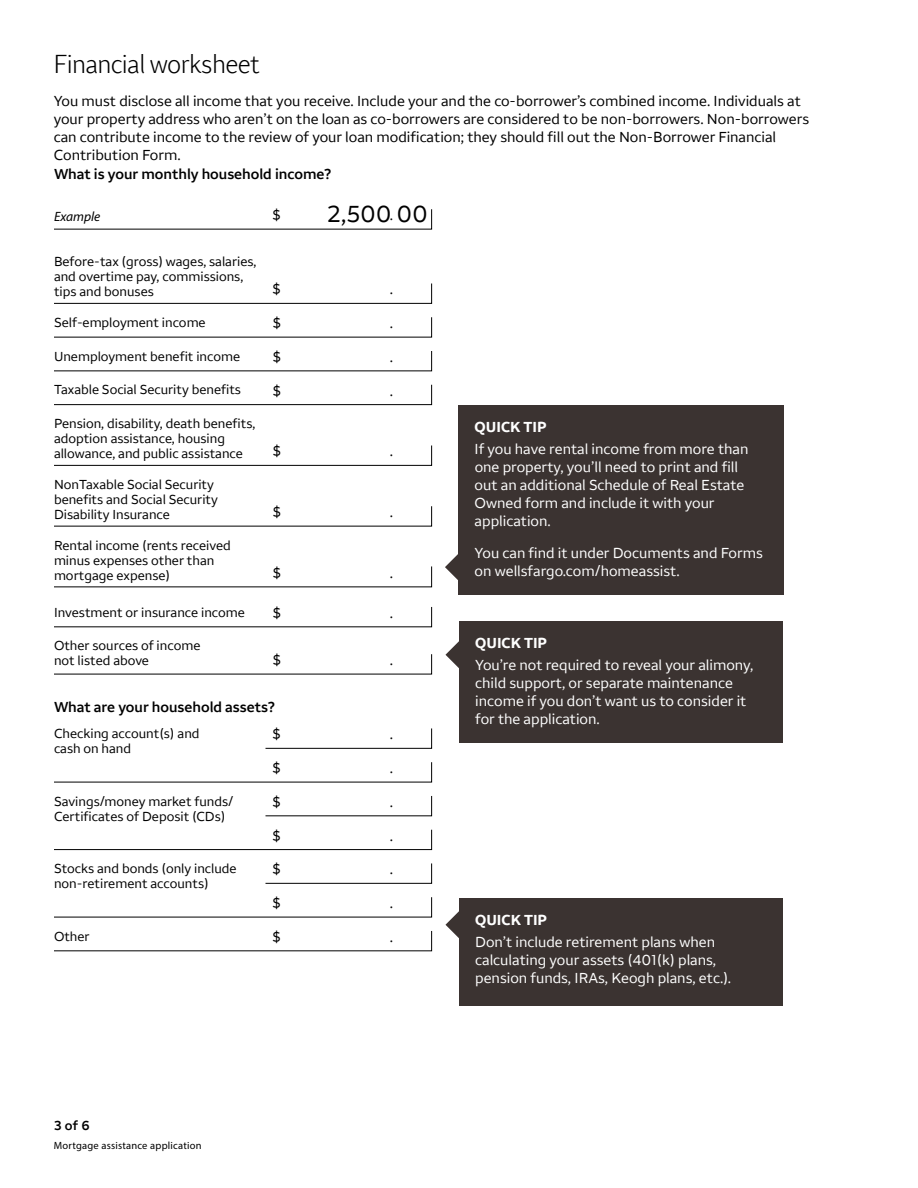
<style>
.page{position:relative;width:918px;height:1188px;background:#fff}
.page>*{position:absolute;margin:0;border:0;box-sizing:border-box;transform-origin:0 0}
.t1{font:27px "Wells Fargo Sans Display";color:#000}
.t2{font:24px "Wells Fargo Sans";color:#000}
.t3{font:15px/18px "Wells Fargo Sans";color:#fff}
.t4{font:15px/18px "Wells Fargo Sans";color:#000}
.t5{font:600 15px "Wells Fargo Sans";color:#000}
.t6{font:700 15px "Wells Fargo Sans";color:#fff}
.t7{font:13.5px/15px "Wells Fargo Sans";color:#000}
.t8{font:italic 13.5px "Myriad Pro";color:#000}
.t9{font:600 13.5px "Wells Fargo Sans";color:#000}
.t10{font:10.5px "Myriad Pro";letter-spacing:.02em;color:#000}
</style>
<div class="page">
<div style="left:459px;top:621px;width:324px;height:121px;background:#3b3331"></div>
<div style="left:458px;top:405px;width:326px;height:189px;background:#3b3331"></div>
<div style="left:459px;top:898px;width:324px;height:108px;background:#3b3331"></div>
<svg style="left:54px;top:209px;width:378px;height:21px"></svg>
<svg style="left:54px;top:283px;width:378px;height:21px"></svg>
<svg style="left:54px;top:317px;width:378px;height:21px"></svg>
<svg style="left:54px;top:351px;width:378px;height:21px"></svg>
<svg style="left:54px;top:384px;width:378px;height:21px"></svg>
<svg style="left:54px;top:445px;width:378px;height:21px"></svg>
<svg style="left:54px;top:506px;width:378px;height:21px"></svg>
<svg style="left:54px;top:566px;width:378px;height:22px"></svg>
<svg style="left:445px;top:554px;width:13px;height:26px"></svg>
<svg style="left:54px;top:607px;width:378px;height:21px"></svg>
<svg style="left:446px;top:641px;width:13px;height:27px"></svg>
<svg style="left:54px;top:654px;width:378px;height:21px"></svg>
<svg style="left:265px;top:728px;width:167px;height:21px"></svg>
<svg style="left:54px;top:762px;width:378px;height:21px"></svg>
<svg style="left:265px;top:796px;width:167px;height:21px"></svg>
<svg style="left:54px;top:829px;width:378px;height:21px"></svg>
<svg style="left:265px;top:863px;width:167px;height:21px"></svg>
<svg style="left:54px;top:897px;width:378px;height:21px"></svg>
<svg style="left:54px;top:931px;width:378px;height:21px"></svg>
<svg style="left:446px;top:911px;width:13px;height:27px"></svg>
<h2 class="t1" style="left:54px;top:48px;width:207px">Financial worksheet</h2>
<p class="t4" style="left:54px;top:92px;width:757px">You must disclose all income that you receive. Include your and the co-borrower’s combined income. Individuals at your property address who aren’t on the loan as co-borrowers are considered to be non-borrowers. Non-borrowers can contribute income to the review of your loan modification; they should fill out the Non-Borrower Financial Contribution Form.</p>
<h3 class="t5" style="left:54px;top:165px;width:279px">What is your monthly household income?</h3>
<p class="t8" style="left:54px;top:208px;width:48px">Example</p>
<p class="t4" style="left:272px;top:206px;width:10px">$</p>
<p class="t2" style="left:327px;top:200px;width:102px">2,500 00</p>
<p class="t4" style="left:390px;top:206px;width:5px">.</p>
<p class="t7" style="left:54px;top:254px;width:204px">Before-tax (gross) wages, salaries, and overtime pay, commissions, tips and bonuses</p>
<p class="t4" style="left:272px;top:280px;width:10px">$</p>
<p class="t4" style="left:390px;top:280px;width:5px">.</p>
<p class="t7" style="left:54px;top:315px;width:153px">Self-employment income</p>
<p class="t4" style="left:272px;top:314px;width:10px">$</p>
<p class="t4" style="left:390px;top:314px;width:5px">.</p>
<p class="t7" style="left:54px;top:349px;width:188px">Unemployment benefit income</p>
<p class="t4" style="left:272px;top:348px;width:10px">$</p>
<p class="t4" style="left:390px;top:348px;width:5px">.</p>
<p class="t7" style="left:54px;top:382px;width:189px">Taxable Social Security benefits</p>
<p class="t4" style="left:272px;top:382px;width:10px">$</p>
<p class="t4" style="left:390px;top:382px;width:5px">.</p>
<p class="t7" style="left:54px;top:416px;width:203px">Pension, disability, death benefits,</p>
<p class="t7" style="left:54px;top:431px;width:173px">adoption assistance, housing</p>
<p class="t7" style="left:54px;top:446px;width:190px">allowance, and public assistance</p>
<p class="t4" style="left:272px;top:442px;width:10px">$</p>
<p class="t4" style="left:390px;top:442px;width:5px">.</p>
<p class="t7" style="left:54px;top:477px;width:165px">NonTaxable Social Security benefits and Social Security</p>
<p class="t7" style="left:54px;top:507px;width:117px">Disability Insurance</p>
<p class="t4" style="left:272px;top:503px;width:10px">$</p>
<p class="t4" style="left:390px;top:503px;width:5px">.</p>
<p class="t7" style="left:54px;top:538px;width:178px">Rental income (rents received minus expenses other than</p>
<p class="t7" style="left:54px;top:568px;width:118px">mortgage expense)</p>
<p class="t4" style="left:272px;top:564px;width:10px">$</p>
<p class="t4" style="left:390px;top:564px;width:5px">.</p>
<p class="t7" style="left:54px;top:605px;width:192px">Investment or insurance income</p>
<p class="t4" style="left:272px;top:604px;width:10px">$</p>
<p class="t4" style="left:390px;top:604px;width:5px">.</p>
<p class="t7" style="left:54px;top:638px;width:148px">Other sources of income</p>
<p class="t7" style="left:54px;top:653px;width:97px">not listed above</p>
<p class="t4" style="left:272px;top:651px;width:10px">$</p>
<p class="t4" style="left:390px;top:651px;width:5px">.</p>
<h3 class="t5" style="left:54px;top:698px;width:222px">What are your household assets?</h3>
<p class="t7" style="left:54px;top:726px;width:147px">Checking account(s) and</p>
<p class="t7" style="left:54px;top:741px;width:79px">cash on hand</p>
<p class="t4" style="left:272px;top:725px;width:10px">$</p>
<p class="t4" style="left:390px;top:725px;width:5px">.</p>
<p class="t4" style="left:272px;top:759px;width:10px">$</p>
<p class="t4" style="left:390px;top:759px;width:5px">.</p>
<p class="t7" style="left:54px;top:794px;width:181px">Savings/money market funds/</p>
<p class="t7" style="left:54px;top:809px;width:173px">Certificates of Deposit (CDs)</p>
<p class="t7" style="left:54px;top:861px;width:184px">Stocks and bonds (only include</p>
<p class="t7" style="left:54px;top:876px;width:156px">non-retirement accounts)</p>
<p class="t4" style="left:272px;top:793px;width:10px">$</p>
<p class="t4" style="left:390px;top:793px;width:5px">.</p>
<p class="t4" style="left:272px;top:826px;width:10px">$</p>
<p class="t4" style="left:390px;top:826px;width:5px">.</p>
<p class="t4" style="left:272px;top:860px;width:10px">$</p>
<p class="t4" style="left:390px;top:860px;width:5px">.</p>
<p class="t4" style="left:272px;top:894px;width:10px">$</p>
<p class="t4" style="left:390px;top:894px;width:5px">.</p>
<p class="t7" style="left:54px;top:929px;width:37px">Other</p>
<p class="t4" style="left:272px;top:928px;width:10px">$</p>
<p class="t4" style="left:390px;top:928px;width:5px">.</p>
<p class="t9" style="left:54px;top:1117px;width:37px">3 of 6</p>
<p class="t10" style="left:54px;top:1139px;width:149px">Mortgage assistance application</p>
<h3 class="t6" style="left:475px;top:418px;width:73px">QUICK TIP</h3>
<p class="t3" style="left:475px;top:440px;width:275px">If you have rental income from more than one property, you’ll need to print and fill</p>
<p class="t3" style="left:475px;top:476px;width:271px">out an additional Schedule of Real Estate</p>
<p class="t3" style="left:475px;top:494px;width:241px">Owned form and include it with your</p>
<p class="t3" style="left:475px;top:512px;width:78px">application.</p>
<p class="t3" style="left:475px;top:544px;width:290px">You can find it under Documents and Forms</p>
<p class="t3" style="left:475px;top:562px;width:207px">on wellsfargo.com/homeassist.</p>
<h3 class="t6" style="left:475px;top:634px;width:73px">QUICK TIP</h3>
<p class="t3" style="left:475px;top:656px;width:280px">You’re not required to reveal your alimony, child support, or separate maintenance income if you don’t want us to consider it</p>
<p class="t3" style="left:475px;top:710px;width:126px">for the application.</p>
<h3 class="t6" style="left:475px;top:910px;width:73px">QUICK TIP</h3>
<p class="t3" style="left:475px;top:933px;width:258px">Don’t include retirement plans when calculating your assets (401(k) plans, pension funds, IRAs, Keogh plans, etc.).</p>
</div>
